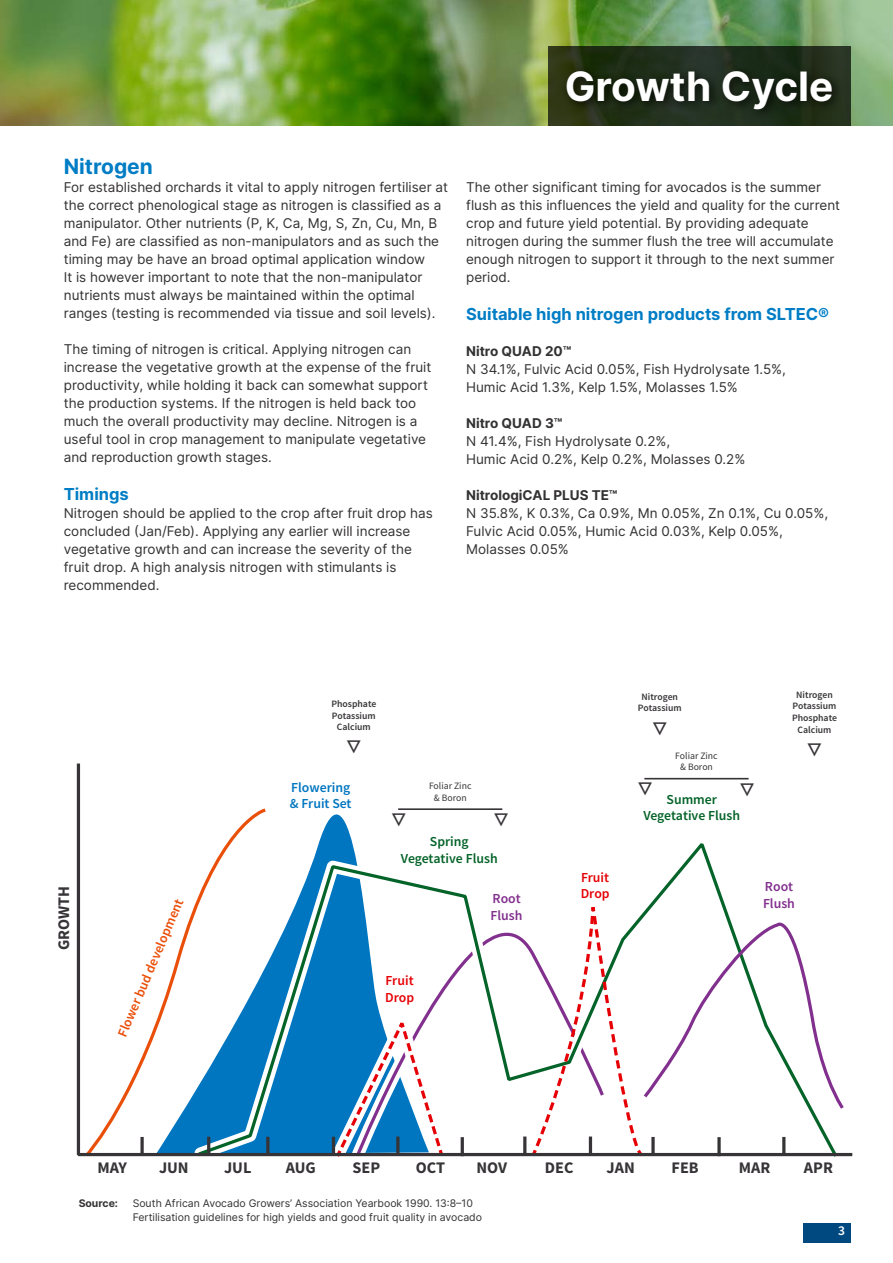
<style>
.page{position:relative;width:893px;height:1263px;background:#fff}
.page>*{position:absolute;margin:0;border:0;box-sizing:border-box;transform-origin:0 0}
.t1{font:700 40.5px "Inter";color:#fff}
.t2{font:25.95px "Source Sans Pro";color:#373437}
.t3{font:700 21px "Inter";color:#007dc5}
.t4{font:700 16.5px "Inter";color:#007dc5}
.t5{font:700 16.2px "Source Sans Pro";color:#373437}
.t6{font:600 13.8px/16.5px "Source Sans Pro";color:#046329;text-align:center}
.t7{font:600 13.8px "Source Sans Pro";color:#ea4f09}
.t8{font:600 13.8px/16.5px "Source Sans Pro";color:#0076c0}
.t9{font:600 13.8px/16.5px "Source Sans Pro";color:#e60005}
.t10{font:600 13.8px/16.5px "Source Sans Pro";color:#82308e}
.t11{font:13.5px/18px "Inter";color:#333132}
.t12{font:700 13.5px "Inter";color:#333132}
.t13{font:600 13.5px "Source Sans Pro";color:#fff}
.t14{font:10.5px/14.2px "Inter";color:#333132}
.t15{font:700 10.5px "Inter";color:#333132}
.t16{font:600 9.75px/11.7px "Source Sans Pro";color:#373437;text-align:center}
.t17{font:9.75px/11.7px "Source Sans Pro";color:#373437;text-align:center}
</style>
<div class="page">
<svg style="left:76px;top:763px;width:776px;height:394px"></svg>
<hr style="left:398px;top:808px;width:104px;height:2px;background:#373437">
<hr style="left:644px;top:778px;width:105px;height:1px;background:#373437">
<img style="left:1px;top:0;width:892px;height:126px">
<svg style="left:548px;top:46px;width:302px;height:80px;background:#23301a"></svg>
<div style="left:561px;top:65px;width:283px;height:56px;background:#000;opacity:.75"></div>
<img style="left:0;top:0;width:1px;height:152px">
<div style="left:803px;top:1223px;width:47px;height:19px;background:#004980"></div>
<h1 class="t1" style="left:565px;top:56px;width:270px">Growth Cycle</h1>
<h3 class="t3" style="left:64px;top:151px;width:91px">Nitrogen</h3>
<p class="t11" style="left:64px;top:178px;width:386px">For established orchards it vital to apply nitrogen fertiliser at the correct phenological stage as nitrogen is classified as a manipulator. Other nutrients (P, K, Ca, Mg, S, Zn, Cu, Mn, B and Fe) are classified as non-manipulators and as such the timing may be have an broad optimal application window<br>It is however important to note that the non-manipulator nutrients must always be maintained within the optimal ranges (testing is recommended via tissue and soil levels).</p>
<p class="t11" style="left:64px;top:340px;width:369px">The timing of nitrogen is critical. Applying nitrogen can increase the vegetative growth at the expense of the fruit productivity, while holding it back can somewhat support the production systems. If the nitrogen is held back too much the overall productivity may decline. Nitrogen is a useful tool in crop management to manipulate vegetative and reproduction growth stages.</p>
<p class="t4" style="left:64px;top:482px;width:67px">Timings</p>
<p class="t11" style="left:64px;top:504px;width:371px">Nitrogen should be applied to the crop after fruit drop has concluded (Jan/Feb). Applying any earlier will increase vegetative growth and can increase the severity of the fruit drop. A high analysis nitrogen with stimulants is recommended.</p>
<p class="t11" style="left:466px;top:178px;width:375px">The other significant timing for avocados is the summer flush as this influences the yield and quality for the current crop and future yield potential. By providing adequate nitrogen during the summer flush the tree will accumulate enough nitrogen to support it through to the next summer period.</p>
<p class="t4" style="left:466px;top:302px;width:365px">Suitable high nitrogen products from SLTEC®</p>
<p class="t12" style="left:466px;top:341px;width:107px">Nitro QUAD 20™</p>
<p class="t11" style="left:466px;top:360px;width:321px">N 34.1%, Fulvic Acid 0.05%, Fish Hydrolysate 1.5%,<br>Humic Acid 1.3%, Kelp 1.5%, Molasses 1.5%</p>
<p class="t12" style="left:466px;top:413px;width:98px">Nitro QUAD 3™</p>
<p class="t11" style="left:466px;top:432px;width:281px">N 41.4%, Fish Hydrolysate 0.2%,<br>Humic Acid 0.2%, Kelp 0.2%, Molasses 0.2%</p>
<p class="t12" style="left:466px;top:485px;width:153px">NitrologiCAL PLUS TE™</p>
<p class="t11" style="left:466px;top:504px;width:364px">N 35.8%, K 0.3%, Ca 0.9%, Mn 0.05%, Zn 0.1%, Cu 0.05%,<br>Fulvic Acid 0.05%, Humic Acid 0.03%, Kelp 0.05%,<br>Molasses 0.05%</p>
<p class="t16" style="left:331px;top:698px;width:46px">Phosphate<br>Potassium<br>Calcium</p>
<h2 class="t2" style="left:346px;top:730px;width:16px">▽</h2>
<p class="t16" style="left:638px;top:691px;width:45px">Nitrogen<br>Potassium</p>
<h2 class="t2" style="left:652px;top:711px;width:16px">▽</h2>
<p class="t17" style="left:675px;top:750px;width:44px">Foliar Zinc &amp; Boron</p>
<p class="t16" style="left:792px;top:689px;width:46px">Nitrogen<br>Potassium<br>Phosphate<br>Calcium</p>
<h2 class="t2" style="left:807px;top:732px;width:16px">▽</h2>
<p class="t5" style="left:53px;top:950px;width:66px;rotate:-90deg">GROWTH</p>
<p class="t7" style="left:114px;top:1032px;width:150px;rotate:-67deg">Flower bud development</p>
<p class="t8" style="left:290px;top:779px;width:63px">Flowering &amp; Fruit Set</p>
<p class="t17" style="left:429px;top:780px;width:44px">Foliar Zinc &amp; Boron</p>
<h2 class="t2" style="left:392px;top:802px;width:16px">▽</h2>
<h2 class="t2" style="left:494px;top:802px;width:16px">▽</h2>
<p class="t6" style="left:401px;top:834px;width:98px">Spring<br>Vegetative Flush</p>
<p class="t9" style="left:385px;top:973px;width:31px">Fruit<br>Drop</p>
<p class="t10" style="left:491px;top:891px;width:33px">Root<br>Flush</p>
<p class="t9" style="left:581px;top:869px;width:31px">Fruit<br>Drop</p>
<h2 class="t2" style="left:638px;top:771px;width:16px">▽</h2>
<h2 class="t2" style="left:740px;top:772px;width:16px">▽</h2>
<p class="t6" style="left:643px;top:791px;width:98px">Summer<br>Vegetative Flush</p>
<p class="t10" style="left:763px;top:879px;width:33px">Root<br>Flush</p>
<p class="t5" style="left:97px;top:1157px;width:31px">MAY</p>
<p class="t5" style="left:159px;top:1157px;width:31px">JUN</p>
<p class="t5" style="left:224px;top:1157px;width:29px">JUL</p>
<p class="t5" style="left:286px;top:1157px;width:32px">AUG</p>
<p class="t5" style="left:353px;top:1157px;width:29px">SEP</p>
<p class="t5" style="left:416px;top:1157px;width:31px">OCT</p>
<p class="t5" style="left:476px;top:1157px;width:32px">NOV</p>
<p class="t5" style="left:545px;top:1157px;width:30px">DEC</p>
<p class="t5" style="left:607px;top:1157px;width:30px">JAN</p>
<p class="t5" style="left:672px;top:1157px;width:29px">FEB</p>
<p class="t5" style="left:739px;top:1157px;width:33px">MAR</p>
<p class="t5" style="left:804px;top:1157px;width:31px">APR</p>
<p class="t15" style="left:79px;top:1195px;width:41px">Source:</p>
<p class="t14" style="left:133px;top:1195px;width:351px">South African Avocado Growers’ Association Yearbook 1990. 13:8–10<br>Fertilisation guidelines for high yields and good fruit quality in avocado</p>
<p class="t13" style="left:838px;top:1222px;width:8px">3</p>
</div>
